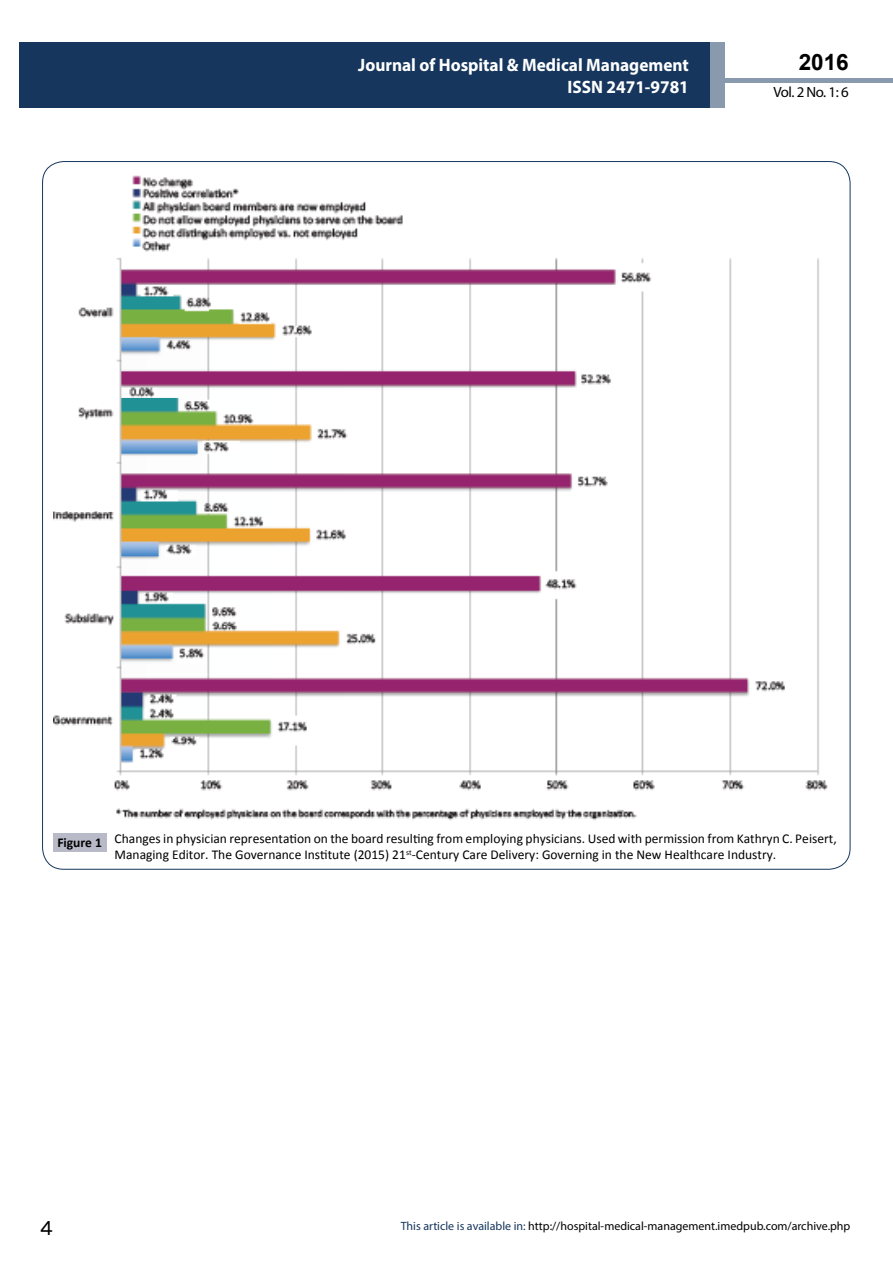
<style>
.page{position:relative;width:893px;height:1263px;background:#fff}
.page>*{position:absolute;margin:0;border:0;box-sizing:border-box;transform-origin:0 0}
.t1{font:25.5px "Tunga";color:#000}
.t2{font:700 22.5px "Arial";color:#000}
.t3{font:700 18px/21.6px "Myriad Pro";color:#fff;text-align:right;scale:.96 1}
.t4{font:14.85px "Myriad Pro";color:#000}
.t5{font:13.5px/16.2px "Calibri";color:#000}
.t6{font:700 13.5px "Calibri";color:#000}
.t7{font:12px "Myriad Pro";color:#000}
.s1{color:#16365d}
</style>
<div class="page">
<hr style="left:725px;top:78px;width:168px;height:4px;background:#8a9aae">
<div style="left:19px;top:42px;width:690px;height:66px;background:#16365d"></div>
<div style="left:709px;top:42px;width:16px;height:66px;background:#8a9aae"></div>
<div style="left:53px;top:833px;width:53px;height:18px;background:#b9bac8"></div>
<img style="left:53px;top:175px;width:775px;height:646px">
<h3 class="t3" style="left:517px;top:53px;width:198px">ARCHIVOS DE MEDICINA<br>ISSN 1698-9465</h3>
<h2 class="t2" style="left:799px;top:47px;width:52px">2016</h2>
<h3 class="t3" style="left:358px;top:54px;width:346px">Journal of Hospital &amp; Medical Management<br>ISSN 2471-9781</h3>
<p class="t4" style="left:773px;top:83px;width:77px">Vol. 2 No. 1: 6</p>
<p class="t6" style="left:57px;top:834px;width:46px">Figure 1</p>
<p class="t5" style="left:115px;top:830px;width:723px">Changes in physician representation on the board resulting from employing physicians. Used with permission from Kathryn C. Peisert,<br>Managing Editor. The Governance Institute (2015) 21<sup>st</sup>-Century Care Delivery: Governing in the New Healthcare Industry.</p>
<h1 class="t1" style="left:40px;top:1211px;width:15px">4</h1>
<p class="t7" style="left:401px;top:1219px;width:451px"><span class="s1">This article is available in:</span> http://hospital-medical-management.imedpub.com/archive.php</p>
</div>
